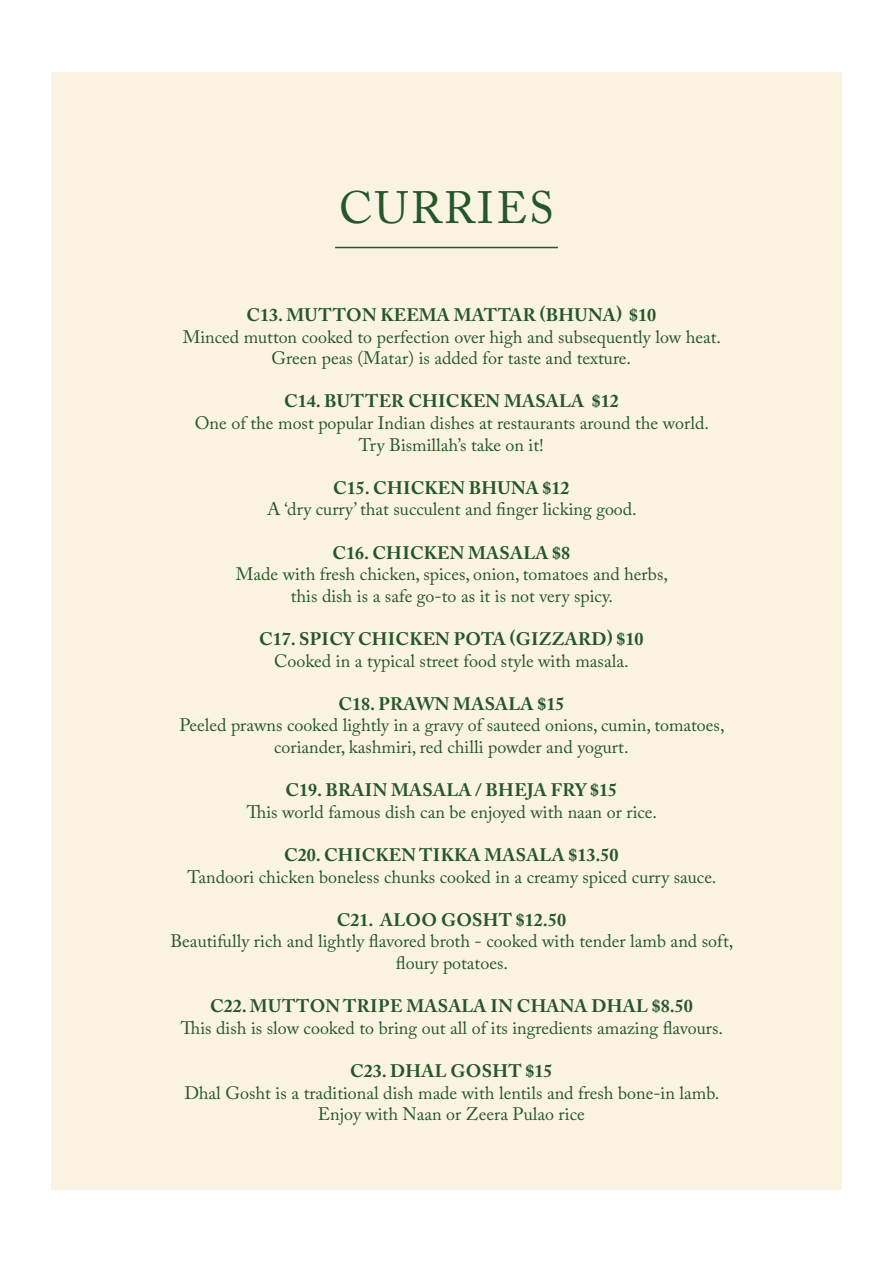
<style>
.page{position:relative;width:893px;height:1263px;background:#fff}
.page>*{position:absolute;margin:0;border:0;box-sizing:border-box;transform-origin:0 0}
.t1{font:45px "Adobe Caslon Pro";letter-spacing:.045em;color:#25572a}
.t2{font:18px/21.6px "Adobe Caslon Pro";color:#25572a;text-align:center}
.t3{font:700 18px "Adobe Caslon Pro";letter-spacing:.015em;color:#25572a}
</style>
<div class="page">
<div style="left:51px;top:73px;width:790px;height:1117px;background:#fbf3e2"></div>
<hr style="left:335px;top:247px;width:223px;height:1px;background:#25572a">
<h1 class="t1" style="left:339px;top:181px;width:216px">CURRIES</h1>
<p class="t3" style="left:247px;top:304px;width:411px">C13. MUTTON KEEMA MATTAR (BHUNA) $10</p>
<p class="t2" style="left:183px;top:325px;width:540px">Minced mutton cooked to perfection over high and subsequently low heat.<br>Green peas (Matar) is added for taste and texture.</p>
<p class="t3" style="left:284px;top:391px;width:336px">C14. BUTTER CHICKEN MASALA $12</p>
<p class="t2" style="left:195px;top:412px;width:516px">One of the most popular Indian dishes at restaurants around the world.<br>Try Bismillah’s take on it!</p>
<p class="t3" style="left:333px;top:477px;width:238px">C15. CHICKEN BHUNA $12</p>
<p class="t2" style="left:267px;top:498px;width:371px">A ‘dry curry’ that succulent and finger licking good.</p>
<p class="t3" style="left:333px;top:542px;width:239px">C16. CHICKEN MASALA $8</p>
<p class="t2" style="left:236px;top:563px;width:434px">Made with fresh chicken, spices, onion, tomatoes and herbs, this dish is a safe go-to as it is not very spicy.</p>
<p class="t3" style="left:259px;top:628px;width:386px">C17. SPICY CHICKEN POTA (GIZZARD) $10</p>
<p class="t2" style="left:274px;top:649px;width:356px">Cooked in a typical street food style with masala.</p>
<p class="t3" style="left:338px;top:693px;width:227px">C18. PRAWN MASALA $15</p>
<p class="t2" style="left:179px;top:714px;width:547px">Peeled prawns cooked lightly in a gravy of sauteed onions, cumin, tomatoes, coriander, kashmiri, red chilli powder and yogurt.</p>
<p class="t3" style="left:286px;top:779px;width:333px">C19. BRAIN MASALA / BHEJA FRY $15</p>
<p class="t2" style="left:247px;top:801px;width:412px">This world famous dish can be enjoyed with naan or rice.</p>
<p class="t3" style="left:284px;top:844px;width:336px">C20. CHICKEN TIKKA MASALA $13.50</p>
<p class="t2" style="left:187px;top:865px;width:530px">Tandoori chicken boneless chunks cooked in a creamy spiced curry sauce.</p>
<p class="t3" style="left:337px;top:909px;width:231px">C21. ALOO GOSHT $12.50</p>
<p class="t2" style="left:170px;top:930px;width:564px">Beautifully rich and lightly flavored broth - cooked with tender lamb and soft, floury potatoes.</p>
<p class="t3" style="left:210px;top:995px;width:484px">C22. MUTTON TRIPE MASALA IN CHANA DHAL $8.50</p>
<p class="t2" style="left:181px;top:1017px;width:544px">This dish is slow cooked to bring out all of its ingredients amazing flavours.</p>
<p class="t3" style="left:350px;top:1060px;width:204px">C23. DHAL GOSHT $15</p>
<p class="t2" style="left:184px;top:1081px;width:536px">Dhal Gosht is a traditional dish made with lentils and fresh bone-in lamb.<br>Enjoy with Naan or Zeera Pulao rice</p>
</div>
